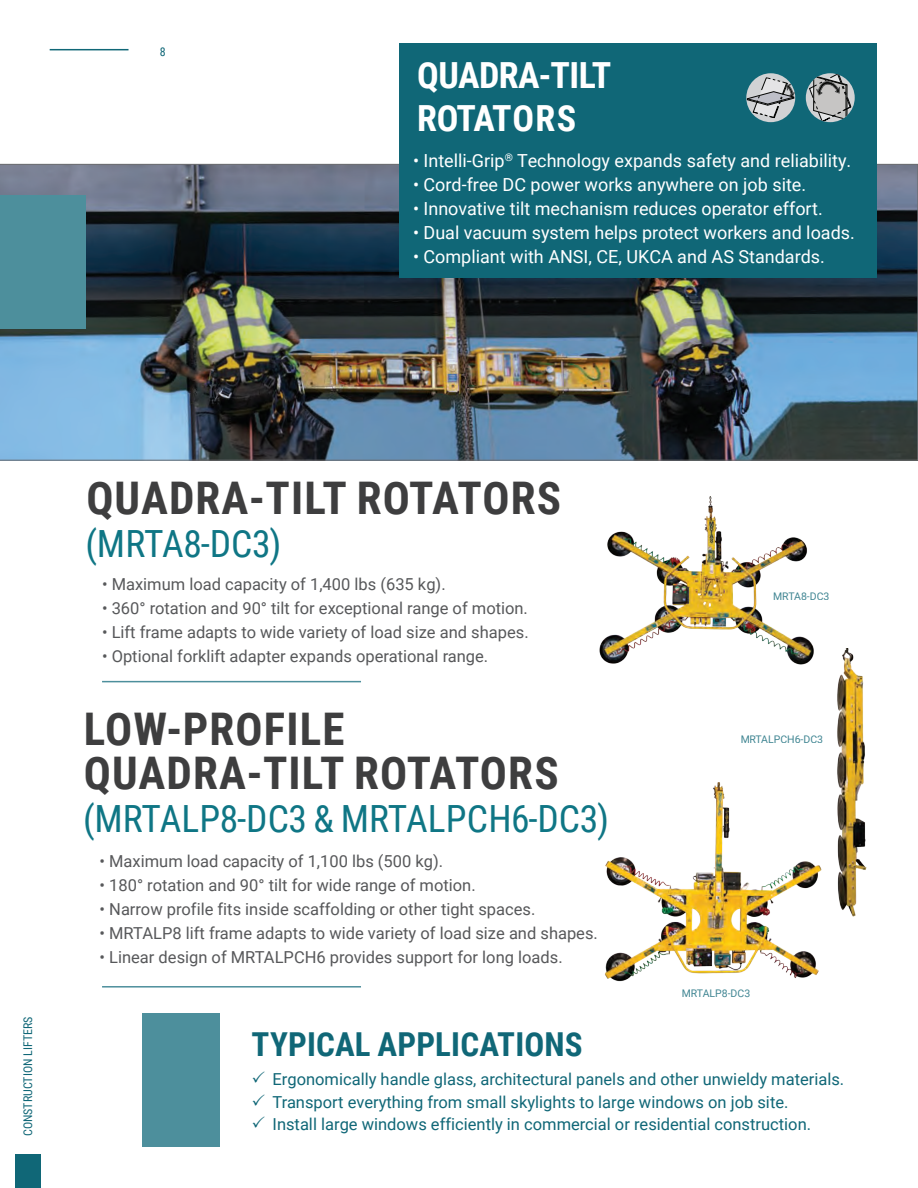
<style>
.page{position:relative;width:918px;height:1188px;background:#fff}
.page>*{position:absolute;margin:0;border:0;box-sizing:border-box;transform-origin:0 0}
.t1{font:700 45px/43.5px "Roboto Condensed";letter-spacing:.025em;color:#3e3e3f}
.t2{font:37.5px "Roboto Condensed";letter-spacing:-.005em;color:#0f7685}
.t3{font:700 36px/43.2px "Roboto Condensed";letter-spacing:-.015em;color:#fff}
.t4{font:700 33px "Roboto Condensed";letter-spacing:.005em;color:#106777}
.t5{font:18px "Roboto";color:#fff}
.t6{font:16.5px "Roboto";color:#57585a}
.t7{font:16.5px/22.5px "Roboto";color:#106777}
.t8{font:12px "Roboto Condensed";color:#106777}
.t9{font:10.5px "Roboto";color:#106777}
</style>
<div class="page">
<div style="left:15px;top:1155px;width:26px;height:33px;background:#106777"></div>
<hr style="left:50px;top:49px;width:79px;height:1px;background:#106777">
<img style="left:0;top:164px;width:918px;height:296px">
<img style="left:599px;top:496px;width:215px;height:169px">
<img style="left:605px;top:782px;width:217px;height:200px">
<img style="left:837px;top:649px;width:30px;height:268px">
<div style="left:399px;top:43px;width:477px;height:234px;background:#106777"></div>
<svg style="left:806px;top:73px;width:49px;height:49px"></svg>
<svg style="left:810px;top:74px;width:41px;height:48px;background:#909a9c"></svg>
<div style="left:746px;top:73px;width:49px;height:49px;background:#d1d2d4;border-radius:50%"></div>
<svg style="left:747px;top:78px;width:48px;height:40px"></svg>
<div style="left:143px;top:1013px;width:77px;height:134px;background:#4d8f9c"></div>
<hr style="left:102px;top:681px;width:259px;height:1px;background:#4d8f9c">
<hr style="left:102px;top:986px;width:259px;height:2px;background:#4d8f9c">
<div style="left:0;top:195px;width:86px;height:134px;background:#4d8f9c"></div>
<p class="t8" style="left:160px;top:43px;width:7px">8</p>
<h3 class="t3" style="left:417px;top:52px;width:196px">QUADRA-TILT<br>ROTATORS</h3>
<p class="t5" style="left:413px;top:148px;width:440px">• Intelli-Grip<sup>®</sup> Technology expands safety and reliability.</p>
<p class="t5" style="left:413px;top:172px;width:395px">• Cord-free DC power works anywhere on job site.</p>
<p class="t5" style="left:413px;top:196px;width:411px">• Innovative tilt mechanism reduces operator effort.</p>
<p class="t5" style="left:413px;top:220px;width:443px">• Dual vacuum system helps protect workers and loads.</p>
<p class="t5" style="left:413px;top:244px;width:414px">• Compliant with ANSI, CE, UKCA and AS Standards.</p>
<p class="t8" style="left:19px;top:1136px;width:121px;rotate:-90deg">CONSTRUCTION LIFTERS</p>
<h1 class="t1" style="left:86px;top:474px;width:476px">QUADRA-TILT ROTATORS</h1>
<h2 class="t2" style="left:86px;top:518px;width:197px">(MRTA8-DC3)</h2>
<p class="t6" style="left:102px;top:573px;width:345px">• Maximum load capacity of 1,400 lbs (635 kg).</p>
<p class="t6" style="left:102px;top:597px;width:427px">• 360° rotation and 90° tilt for exceptional range of motion.</p>
<p class="t6" style="left:102px;top:621px;width:428px">• Lift frame adapts to wide variety of load size and shapes.</p>
<p class="t6" style="left:102px;top:645px;width:388px">• Optional forklift adapter expands operational range.</p>
<h1 class="t1" style="left:84px;top:706px;width:476px">LOW-PROFILE<br>QUADRA-TILT ROTATORS</h1>
<h2 class="t2" style="left:83px;top:793px;width:527px">(MRTALP8-DC3 &amp; MRTALPCH6-DC3)</h2>
<p class="t6" style="left:100px;top:850px;width:345px">• Maximum load capacity of 1,100 lbs (500 kg).</p>
<p class="t6" style="left:100px;top:874px;width:378px">• 180° rotation and 90° tilt for wide range of motion.</p>
<p class="t6" style="left:100px;top:898px;width:437px">• Narrow profile fits inside scaffolding or other tight spaces.</p>
<p class="t6" style="left:100px;top:922px;width:500px">• MRTALP8 lift frame adapts to wide variety of load size and shapes.</p>
<p class="t6" style="left:100px;top:946px;width:465px">• Linear design of MRTALPCH6 provides support for long loads.</p>
<h3 class="t4" style="left:252px;top:1021px;width:333px">TYPICAL APPLICATIONS</h3>
<p class="t9" style="left:773px;top:588px;width:58px">MRTA8-DC3</p>
<p class="t9" style="left:740px;top:732px;width:84px">MRTALPCH6-DC3</p>
<p class="t9" style="left:682px;top:986px;width:70px">MRTALP8-DC3</p>
<p class="t7" style="left:273px;top:1068px;width:573px">Ergonomically handle glass, architectural panels and other unwieldy materials.<br>Transport everything from small skylights to large windows on job site.<br>Install large windows efficiently in commercial or residential construction.</p>
</div>
